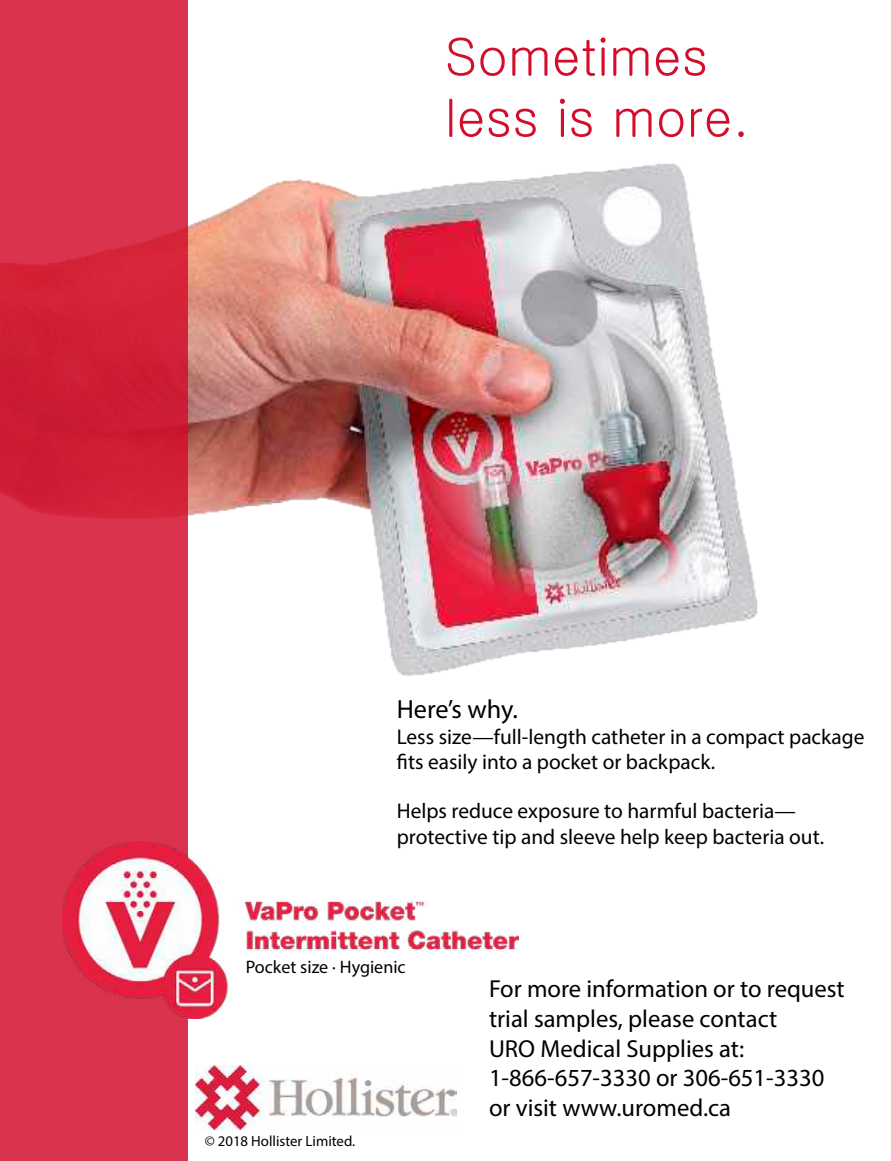
<style>
.page{position:relative;width:891px;height:1161px;background:#fff}
.page>*{position:absolute;margin:0;border:0;box-sizing:border-box;transform-origin:0 0}
.t1{font:51px/61.2px "Gulim";color:#d30d2b}
.t2{font:26.25px "Myriad Pro";color:#000}
.t3{font:24.6px/29.5px "Myriad Pro";color:#000}
.t4{font:21.3px/25.7px "Myriad Pro";color:#000}
.t5{font:18.15px "Myriad Pro";color:#000}
.t6{font:14.85px "Myriad Pro";color:#000}
</style>
<div class="page">
<img style="left:187px;top:162px;width:571px;height:514px">
<svg style="left:0;top:0;width:187px;height:1161px;background:#d72d47"></svg>
<img style="left:63px;top:842px;width:455px;height:176px">
<img style="left:195px;top:1065px;width:261px;height:65px">
<h1 class="t1" style="left:445px;top:26px;width:306px">Sometimes less is more.</h1>
<p class="t2" style="left:397px;top:693px;width:123px">Here’s why.</p>
<p class="t4" style="left:397px;top:723px;width:469px">Less size—full-length catheter in a compact package fits easily into a pocket or backpack.</p>
<p class="t4" style="left:397px;top:798px;width:429px">Helps reduce exposure to harmful bacteria— protective tip and sleeve help keep bacteria out.</p>
<p class="t5" style="left:246px;top:956px;width:161px">Pocket size ∙ Hygienic</p>
<p class="t6" style="left:205px;top:1132px;width:152px">© 2018 Hollister Limited.</p>
<p class="t3" style="left:489px;top:974px;width:357px">For more information or to request trial samples, please contact<br>URO Medical Supplies at:<br>1-866-657-3330 or 306-651-3330 or visit www.uromed.ca</p>
</div>
